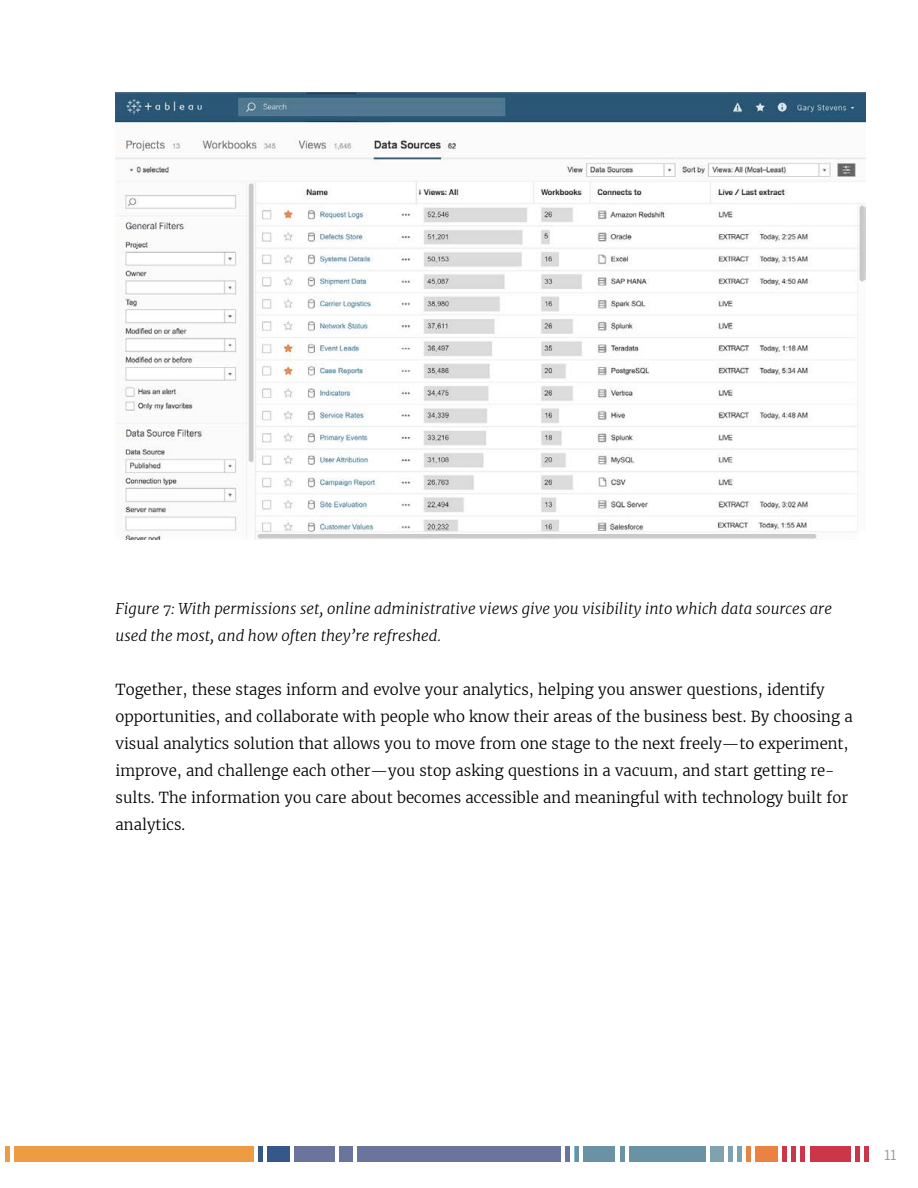
<style>
.page{position:relative;width:918px;height:1188px;background:#fff}
.page>*{position:absolute;margin:0;border:0;box-sizing:border-box;transform-origin:0 0}
.t1{font:300 15px/27px "Merriweather";color:#000}
.t2{font:italic 300 15px/27px "Merriweather";color:#000}
.t3{font:13.5px "Benton Sans";color:#9b9b9b}
</style>
<div class="page">
<div style="left:14px;top:1147px;width:239px;height:15px;background:#ed9c41"></div>
<hr style="left:5px;top:1147px;width:4px;height:15px;background:#ed9c41">
<div style="left:267px;top:1147px;width:23px;height:15px;background:#35578a"></div>
<hr style="left:258px;top:1147px;width:4px;height:15px;background:#35578a">
<div style="left:294px;top:1147px;width:41px;height:15px;background:#6b749c"></div>
<div style="left:340px;top:1147px;width:13px;height:15px;background:#6b749c"></div>
<div style="left:358px;top:1147px;width:203px;height:15px;background:#6b749c"></div>
<hr style="left:566px;top:1147px;width:4px;height:15px;background:#6b749c">
<div style="left:584px;top:1147px;width:31px;height:15px;background:#6993a5"></div>
<hr style="left:575px;top:1147px;width:4px;height:15px;background:#6993a5">
<div style="left:629px;top:1147px;width:77px;height:15px;background:#6993a5"></div>
<hr style="left:620px;top:1147px;width:4px;height:15px;background:#6993a5">
<div style="left:710px;top:1147px;width:14px;height:15px;background:#7ea3af"></div>
<div style="left:737px;top:1147px;width:5px;height:15px;background:#7ea3af"></div>
<div style="left:728px;top:1147px;width:5px;height:15px;background:#7ea3af"></div>
<div style="left:756px;top:1147px;width:22px;height:15px;background:#ea8341"></div>
<hr style="left:747px;top:1147px;width:4px;height:15px;background:#ea8341">
<hr style="left:783px;top:1147px;width:4px;height:15px;background:#cc3649">
<hr style="left:801px;top:1147px;width:4px;height:15px;background:#cc3649">
<hr style="left:792px;top:1147px;width:4px;height:15px;background:#cc3649">
<div style="left:810px;top:1147px;width:40px;height:15px;background:#cc3649"></div>
<hr style="left:855px;top:1147px;width:4px;height:15px;background:#cc3649">
<hr style="left:864px;top:1147px;width:4px;height:15px;background:#cc3649">
<img style="left:116px;top:93px;width:749px;height:446px">
<p class="t2" style="left:116px;top:595px;width:718px">Figure 7: With permissions set, online administrative views give you visibility into which data sources are used the most, and how often they’re refreshed.</p>
<p class="t1" style="left:116px;top:676px;width:739px">Together, these stages inform and evolve your analytics, helping you answer questions, identify opportunities, and collaborate with people who know their areas of the business best. By choosing a visual analytics solution that allows you to move from one stage to the next freely—to experiment, improve, and challenge each other—you stop asking questions in a vacuum, and start getting re&shy;sults. The information you care about becomes accessible and meaningful with technology built for analytics.</p>
<p class="t3" style="left:885px;top:1147px;width:13px">11</p>
</div>
